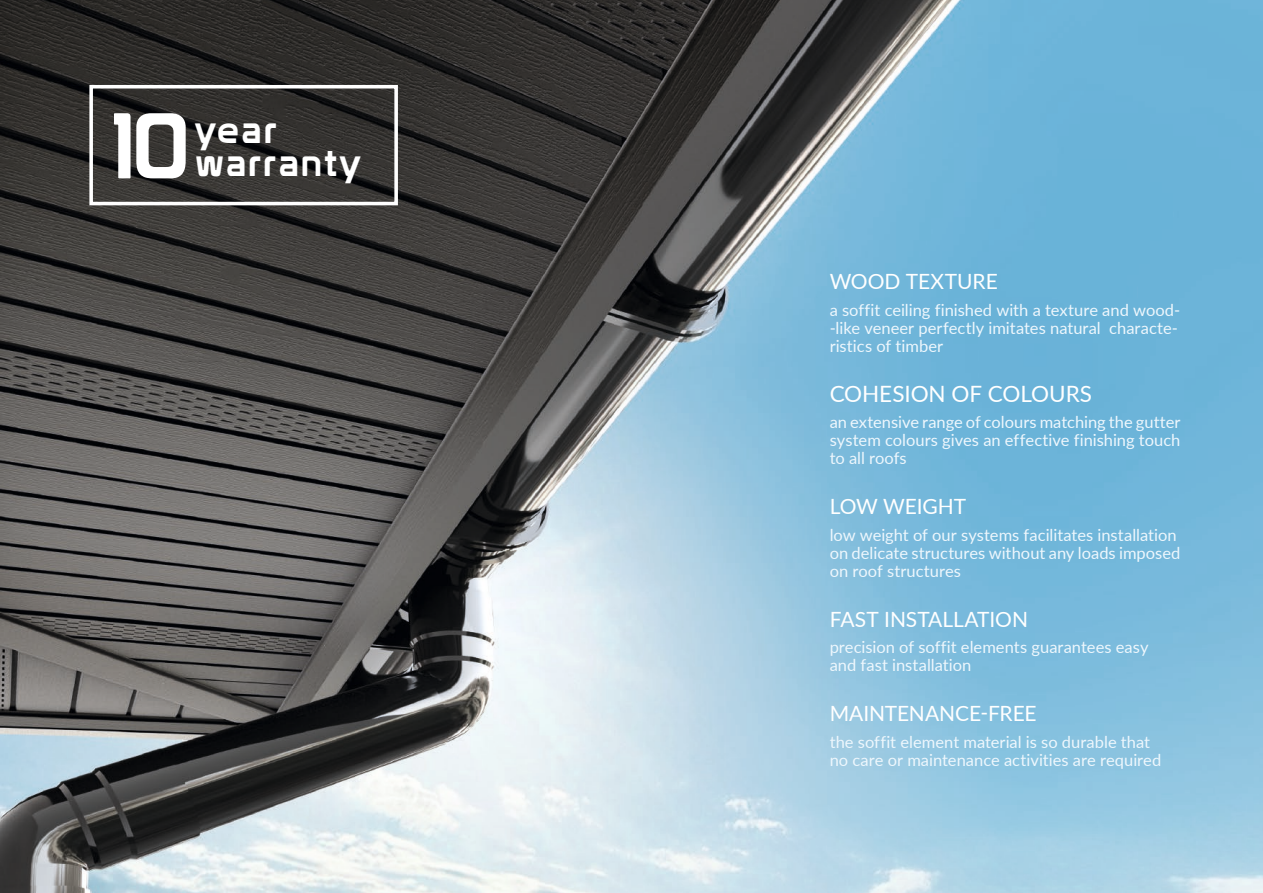
<style>
.page{position:relative;width:1263px;height:893px;background:#fff}
.page>*{position:absolute;margin:0;border:0;box-sizing:border-box;transform-origin:0 0}
.t1{font:90.75px "Prototype";color:#fff}
.t2{font:37.65px/33.5px "Prototype";letter-spacing:.07em;color:#fff}
.t3{font:22.5px "Lato";letter-spacing:-.005em;color:#fff}
.t4{font:21px "Lato";letter-spacing:-.005em;color:#fff}
.t5{font:16.5px/18px "Lato";color:#eef7fd}
</style>
<div class="page">
<img style="left:0;top:0;width:1263px;height:893px">
<div style="left:89px;top:85px;width:309px;height:120px;border:4px solid #fff"></div>
<h1 class="t1" style="left:112px;top:92px;width:79px">10</h1>
<h2 class="t2" style="left:195px;top:113px;width:168px">year warranty</h2>
<p class="t4" style="left:830px;top:266px;width:170px">WOOD TEXTURE</p>
<p class="t5" style="left:830px;top:300px;width:352px">a soffit ceiling finished with a texture and wood--like veneer perfectly imitates natural characte&shy;ristics of timber</p>
<h3 class="t3" style="left:830px;top:377px;width:264px">COHESION OF COLOURS</h3>
<p class="t5" style="left:830px;top:412px;width:352px;text-align:justify">an extensive range of colours matching the gutter system colours gives an effective finishing touch to all roofs</p>
<p class="t4" style="left:830px;top:491px;width:138px">LOW WEIGHT</p>
<p class="t5" style="left:830px;top:525px;width:352px">low weight of our systems facilitates installation on delicate structures without any loads imposed on roof structures</p>
<p class="t4" style="left:830px;top:604px;width:200px">FAST INSTALLATION</p>
<p class="t5" style="left:830px;top:637px;width:320px">precision of soffit elements guarantees easy and fast installation</p>
<p class="t4" style="left:830px;top:698px;width:208px">MAINTENANCE-FREE</p>
<p class="t5" style="left:830px;top:732px;width:333px">the soffit element material is so durable that no care or maintenance activities are required</p>
</div>
